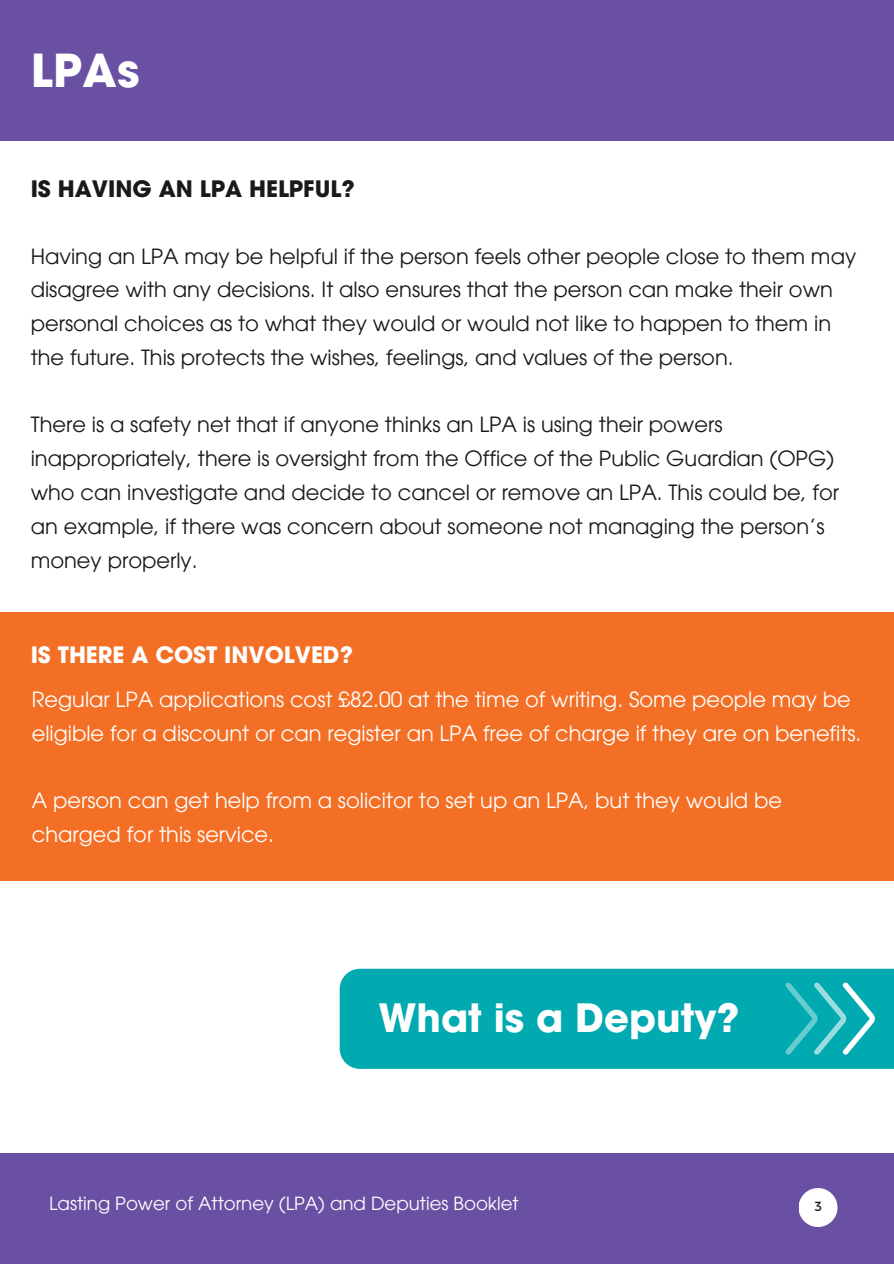
<style>
.page{position:relative;width:894px;height:1264px;background:#fff}
.page>*{position:absolute;margin:0;border:0;box-sizing:border-box;transform-origin:0 0}
.t1{font:700 45.15px "Avant Garde";color:#fff}
.t2{font:700 38.7px "Avant Garde";color:#fff}
.t3{font:700 22.5px "Avant Garde";color:#fff}
.t4{font:700 22.5px "Avant Garde";color:#191919}
.t5{font:21px/33.8px "ITC Avant Garde Pro";color:#191919}
.t6{font:21px/33.8px "ITC Avant Garde Pro";color:#fff}
.t7{font:18.15px "ITC Avant Garde Pro";color:#fff}
.t8{font:13.2px "Montserrat";color:#191919}
</style>
<div class="page">
<div style="left:0;top:1153px;width:893px;height:110px;background:#6950a2"></div>
<svg style="left:799px;top:1188px;width:38px;height:38px"></svg>
<div style="left:0;top:0;width:893px;height:141px;background:#6950a2"></div>
<div style="left:0;top:612px;width:893px;height:268px;background:#f36f25"></div>
<div style="left:339px;top:968px;width:554px;height:100px;background:#00aab0"></div>
<svg style="left:785px;top:982px;width:89px;height:72px;background:#26b6bb"></svg>
<h4 class="t1" style="left:31px;top:41px;width:110px">LPAs</h4>
<h4 class="t4" style="left:31px;top:174px;width:325px">IS HAVING AN LPA HELPFUL?</h4>
<h3 class="t5" style="left:31px;top:242px;width:826px">Having an LPA may be helpful if the person feels other people close to them may disagree with any decisions. It also ensures that the person can make their own personal choices as to what they would or would not like to happen to them in the future. This protects the wishes, feelings, and values of the person.</h3>
<h4 class="t5" style="left:31px;top:410px;width:809px">There is a safety net that if anyone thinks an LPA is using their powers inappropriately, there is oversight from the Office of the Public Guardian (OPG) who can investigate and decide to cancel or remove an LPA. This could be, for an example, if there was concern about someone not managing the person’s money properly.</h4>
<h1 class="t3" style="left:31px;top:640px;width:323px">IS THERE A COST INVOLVED?</h1>
<h3 class="t6" style="left:32px;top:685px;width:830px">Regular LPA applications cost £82.00 at the time of writing. Some people may be eligible for a discount or can register an LPA free of charge if they are on benefits.</h3>
<h4 class="t6" style="left:32px;top:786px;width:751px">A person can get help from a solicitor to set up an LPA, but they would be charged for this service.</h4>
<p class="t2" style="left:378px;top:992px;width:362px">What is a Deputy?</p>
<p class="t7" style="left:49px;top:1196px;width:471px">Lasting Power of Attorney (LPA) and Deputies Booklet</p>
<h2 class="t8" style="left:814px;top:1197px;width:9px">3</h2>
</div>
